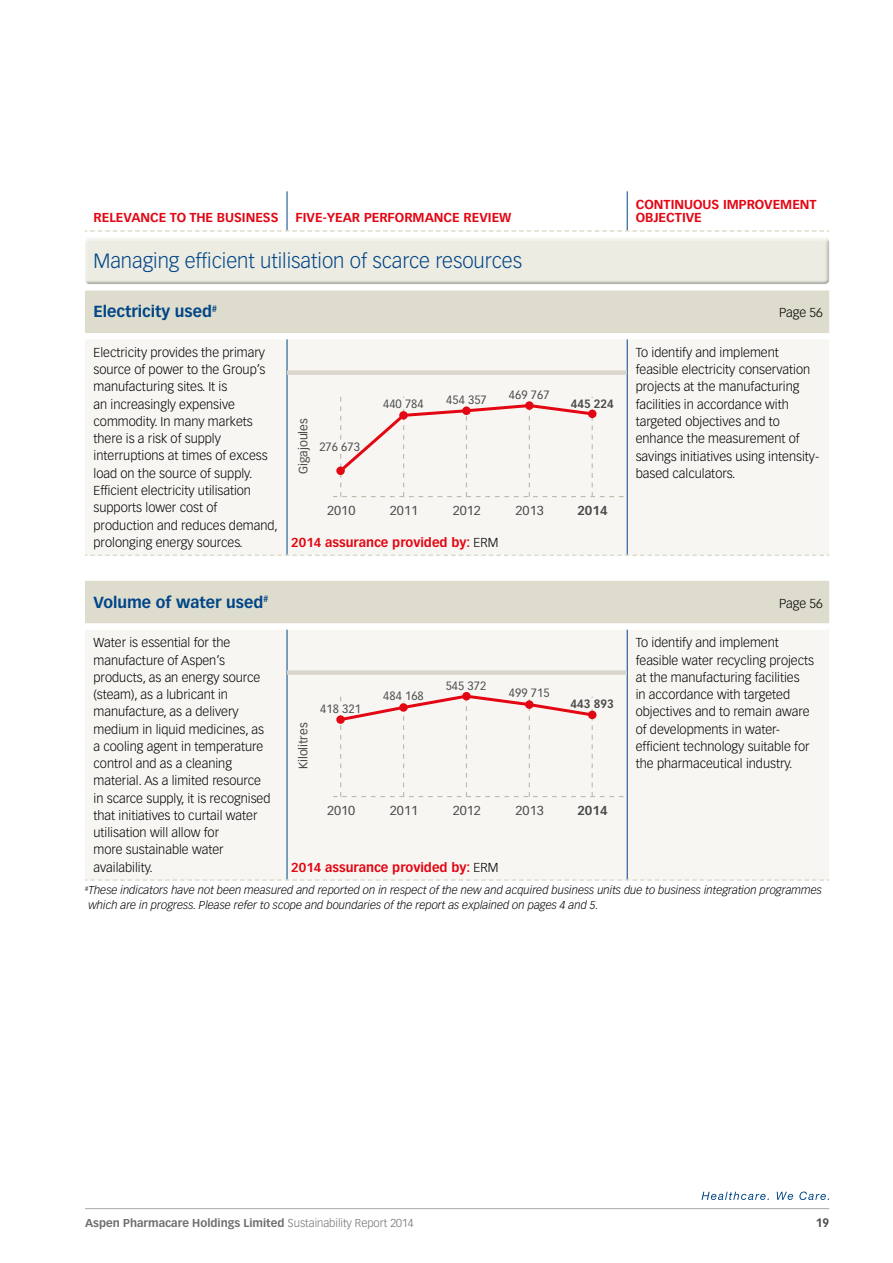
<style>
.page{position:relative;width:893px;height:1263px;background:#fff}
.page>*{position:absolute;margin:0;border:0;box-sizing:border-box;transform-origin:0 0}
.t1{font:300 20.25px "Vectora LT Std";color:#004587}
.t2{font:700 15.75px "Vectora LT Std";color:#004587}
.t3{font:300 12.75px/17.2px "Vectora LT Std";color:#000}
.t4{font:700 12.75px/13.5px "Vectora LT Std";color:#e30613}
.t5{font:12.75px "Vectora LT Std";color:#4a4a49}
.t6{font:700 12.75px "Vectora LT Std";color:#4a4a49}
.t7{font:12px "Vectora LT Std";color:#4a4a49}
.t8{font:700 12px "Vectora LT Std";color:#4a4a49;scale:.95 1}
.t9{font:11.85px "Vectora LT Std";color:#4a4a49;scale:.95 1}
.t10{font:700 11.85px "Vectora LT Std";color:#4a4a49;scale:.95 1}
.t11{font:italic 300 11.25px/14.2px "Vectora LT Std";color:#000}
.t12{font:700 11.25px "Vectora LT Std";color:#706f6f}
.s1{font-weight:300;color:#000}
.s2{font-weight:300}
</style>
<div class="page">
<div style="left:85px;top:290px;width:744px;height:43px;background:#dedccd"></div>
<svg style="left:85px;top:339px;width:744px;height:540px;fill:#f7f6f2"></svg>
<svg style="left:85px;top:230px;width:744px;height:2px"></svg>
<svg style="left:85px;top:554px;width:744px;height:2px"></svg>
<svg style="left:85px;top:879px;width:744px;height:2px"></svg>
<hr style="left:287px;top:191px;width:1px;height:39px;background:#004587">
<hr style="left:627px;top:191px;width:1px;height:39px;background:#004587">
<hr style="left:287px;top:339px;width:1px;height:215px;background:#004587">
<hr style="left:627px;top:339px;width:1px;height:215px;background:#004587">
<hr style="left:287px;top:630px;width:1px;height:249px;background:#004587">
<hr style="left:627px;top:630px;width:1px;height:249px;background:#004587">
<div style="left:85px;top:237px;width:749px;height:48px;background:#a8a8a7;opacity:.75"></div>
<div style="left:287px;top:370px;width:339px;height:5px;background:#dad6cd"></div>
<div style="left:333px;top:395px;width:291px;height:102px;background:#f7f6f2"></div>
<div style="left:326px;top:442px;width:30px;height:10px;background:#f7f6f2"></div>
<div style="left:388px;top:398px;width:30px;height:11px;background:#f7f6f2"></div>
<div style="left:451px;top:394px;width:30px;height:10px;background:#f7f6f2"></div>
<div style="left:520px;top:390px;width:24px;height:10px;background:#f7f6f2"></div>
<div style="left:577px;top:398px;width:30px;height:11px;background:#f7f6f2"></div>
<div style="left:287px;top:670px;width:340px;height:5px;background:#dad6cd"></div>
<div style="left:333px;top:693px;width:291px;height:104px;background:#f7f6f2"></div>
<div style="left:327px;top:703px;width:30px;height:11px;background:#f7f6f2"></div>
<div style="left:388px;top:690px;width:30px;height:11px;background:#f7f6f2"></div>
<div style="left:520px;top:688px;width:24px;height:10px;background:#f7f6f2"></div>
<div style="left:577px;top:698px;width:30px;height:10px;background:#f7f6f2"></div>
<hr style="left:85px;top:1208px;width:744px;height:1px;background:#a8a8a7">
<svg style="left:701px;top:1191px;width:128px;height:9px"></svg>
<p class="t4" style="left:94px;top:211px;width:186px">RELEVANCE TO THE BUSINESS</p>
<p class="t4" style="left:296px;top:211px;width:218px">FIVE-YEAR PERFORMANCE REVIEW</p>
<p class="t4" style="left:636px;top:198px;width:182px">CONTINUOUS IMPROVEMENT<br>OBJECTIVE</p>
<h1 class="t1" style="left:94px;top:249px;width:430px">Managing efficient utilisation of scarce resources</h1>
<p class="t2" style="left:94px;top:302px;width:125px">Electricity used<sup>#</sup></p>
<p class="t3" style="left:779px;top:304px;width:45px">Page 56</p>
<p class="t3" style="left:94px;top:344px;width:186px">Electricity provides the primary source of power to the Group’s manufacturing sites. It is<br>an increasingly expensive commodity. In many markets there is a risk of supply interruptions at times of excess load on the source of supply.<br>Efficient electricity utilisation supports lower cost of production and reduces demand, prolonging energy sources.</p>
<p class="t3" style="left:636px;top:344px;width:185px">To identify and implement feasible electricity conservation projects at the manufacturing facilities in accordance with targeted objectives and to enhance the measurement of savings initiatives using intensity&shy;based calculators.</p>
<p class="t9" style="left:383px;top:397px;width:44px">440 784</p>
<p class="t9" style="left:446px;top:392px;width:44px">454 357</p>
<p class="t9" style="left:509px;top:388px;width:44px">469 767</p>
<p class="t10" style="left:571px;top:397px;width:47px">445 224</p>
<p class="t7" style="left:296px;top:474px;width:57px;rotate:-90deg">Gigajoules</p>
<p class="t9" style="left:319px;top:440px;width:44px">276 673</p>
<p class="t5" style="left:327px;top:503px;width:30px">2010</p>
<p class="t5" style="left:390px;top:503px;width:30px">2011</p>
<p class="t5" style="left:453px;top:503px;width:30px">2012</p>
<p class="t5" style="left:515px;top:503px;width:30px">2013</p>
<p class="t6" style="left:577px;top:503px;width:32px">2014</p>
<p class="t4" style="left:291px;top:535px;width:209px">2014 assurance provided by: <span class="s1">ERM</span></p>
<p class="t2" style="left:94px;top:592px;width:177px">Volume of water used<sup>#</sup></p>
<p class="t3" style="left:779px;top:595px;width:45px">Page 56</p>
<p class="t3" style="left:94px;top:634px;width:178px">Water is essential for the manufacture of Aspen’s products, as an energy source (steam), as a lubricant in manufacture, as a delivery medium in liquid medicines, as a cooling agent in temperature control and as a cleaning material. As a limited resource in scarce supply, it is recognised that initiatives to curtail water utilisation will allow for<br>more sustainable water availability.</p>
<p class="t3" style="left:636px;top:634px;width:180px">To identify and implement feasible water recycling projects at the manufacturing facilities<br>in accordance with targeted objectives and to remain aware of developments in water&shy;efficient technology suitable for the pharmaceutical industry.</p>
<p class="t9" style="left:446px;top:679px;width:44px">545 372</p>
<p class="t9" style="left:509px;top:686px;width:44px">499 715</p>
<p class="t9" style="left:383px;top:689px;width:44px">484 168</p>
<p class="t10" style="left:570px;top:696px;width:47px">443 893</p>
<p class="t9" style="left:320px;top:702px;width:44px">418 321</p>
<p class="t7" style="left:296px;top:769px;width:48px;rotate:-90deg">Kilolitres</p>
<p class="t5" style="left:327px;top:803px;width:30px">2010</p>
<p class="t5" style="left:390px;top:803px;width:30px">2011</p>
<p class="t5" style="left:453px;top:803px;width:30px">2012</p>
<p class="t5" style="left:515px;top:803px;width:30px">2013</p>
<p class="t6" style="left:577px;top:803px;width:32px">2014</p>
<p class="t4" style="left:291px;top:860px;width:209px">2014 assurance provided by: <span class="s1">ERM</span></p>
<p class="t11" style="left:88px;top:883px;width:735px;text-indent:-3px"><sup>#</sup>These indicators have not been measured and reported on in respect of the new and acquired business units due to business integration programmes which are in progress. Please refer to scope and boundaries of the report as explained on pages 4 and 5.</p>
<p class="t12" style="left:85px;top:1216px;width:330px">Aspen Pharmacare Holdings Limited <span class="s2">Sustainability Report 2014</span></p>
<p class="t8" style="left:816px;top:1215px;width:16px">19</p>
</div>
